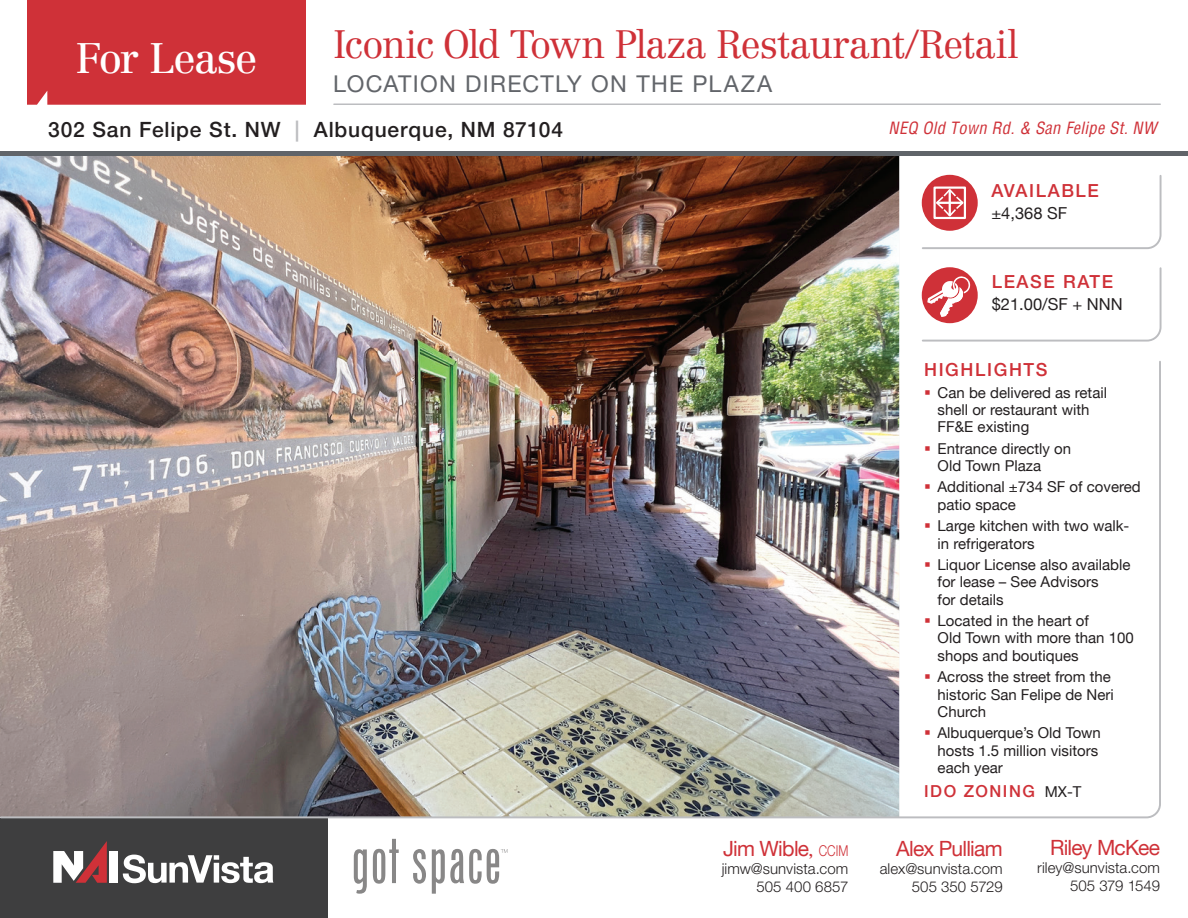
<style>
.page{position:relative;width:1188px;height:918px;background:#fff}
.page>*{position:absolute;margin:0;border:0;box-sizing:border-box;transform-origin:0 0}
.t1{font:42px "Centennial LT Std";letter-spacing:-.04em;color:#fff}
.t2{font:300 39px "Centennial LT Std";letter-spacing:-.03em;color:#cf3138}
.t3{font:23.25px "Helvetica Neue LT Std";letter-spacing:.055em;color:#62656a}
.t4{font:500 21px "Helvetica Neue LT";letter-spacing:.04em;color:#231f20}
.t5{font:21px "Helvetica Neue LT";letter-spacing:-.035em;color:#cf3138}
.t6{font:500 18px "Helvetica Neue LT";letter-spacing:.09em;color:#cf3138}
.t7{font:italic condensed 16.5px "Helvetica";color:#cf3138}
.t8{font:16.5px "Helvetica Neue LT";color:#231f20}
.t9{font:500 16.5px "Helvetica Neue LT";letter-spacing:.095em;color:#cf3138}
.t10{font:15px/17.2px "Helvetica Neue LT";color:#231f20}
.t11{font:300 15px/18px "Helvetica Neue LT Std";letter-spacing:.005em;color:#231f20;text-align:right}
.s1{color:#bcbdc0}
.s2{font-family:"Centennial LT Std";font-weight:300}
.s3{font-family:"Helvetica Neue LT Std";font-weight:300;font-size:15px}
.s4{font-weight:400;font-size:15px;color:#231f20}
</style>
<div class="page">
<img style="left:0;top:156px;width:899px;height:204px">
<div style="left:0;top:818px;width:327px;height:100px;background:#3e3e3f"></div>
<div style="left:110px;top:851px;width:8px;height:32px;background:#fff"></div>
<svg style="left:53px;top:841px;width:54px;height:42px"></svg>
<svg style="left:123px;top:855px;width:150px;height:28px"></svg>
<svg style="left:354px;top:839px;width:153px;height:55px"></svg>
<hr style="left:334px;top:104px;width:826px;height:1px;background:#bcbdc0">
<div style="left:27px;top:0;width:279px;height:105px;background:#cf3138"></div>
<div style="left:0;top:151px;width:1188px;height:5px;background:#606469"></div>
<img style="left:0;top:360px;width:1161px;height:459px">
<svg style="left:921px;top:174px;width:241px;height:75px"></svg>
<svg style="left:921px;top:267px;width:241px;height:75px"></svg>
<svg style="left:925px;top:390px;width:5px;height:4px"></svg>
<svg style="left:925px;top:446px;width:5px;height:4px"></svg>
<svg style="left:925px;top:485px;width:5px;height:4px"></svg>
<svg style="left:925px;top:524px;width:5px;height:4px"></svg>
<svg style="left:925px;top:562px;width:5px;height:5px"></svg>
<svg style="left:925px;top:619px;width:5px;height:4px"></svg>
<svg style="left:925px;top:675px;width:5px;height:4px"></svg>
<svg style="left:925px;top:731px;width:5px;height:4px"></svg>
<h2 class="t2" style="left:333px;top:21px;width:686px">Iconic Old Town Plaza Restaurant/Retail</h2>
<h3 class="t3" style="left:333px;top:70px;width:441px">LOCATION DIRECTLY ON THE PLAZA</h3>
<h3 class="t4" style="left:48px;top:117px;width:516px">302 San Felipe St. NW <span class="s1">|</span> Albuquerque, NM 87104</h3>
<h1 class="t1" style="left:75px;top:34px;width:184px">For Lease</h1>
<p class="t7" style="left:889px;top:118px;width:274px">NEQ Old Town Rd.&amp; San Felipe St.NW</p>
<p class="t6" style="left:991px;top:180px;width:109px">AVAILABLE</p>
<p class="t8" style="left:991px;top:203px;width:77px">±4,368 SF</p>
<p class="t6" style="left:992px;top:271px;width:123px">LEASE RATE</p>
<p class="t8" style="left:992px;top:294px;width:132px">$21.00/SF + NNN</p>
<h3 class="t5" style="left:723px;top:836px;width:127px">Jim Wible<span class="s2">,</span> <span class="s3">CCIM</span></h3>
<p class="t11" style="left:722px;top:859px;width:128px">jimw@sunvista.com<br>505 400 6857</p>
<p class="t6" style="left:924px;top:359px;width:125px">HIGHLIGHTS</p>
<p class="t10" style="left:938px;top:383px;width:171px">Can be delivered as retail shell or restaurant with<br>FF&amp;E existing</p>
<p class="t10" style="left:938px;top:440px;width:135px">Entrance directly on<br>Old Town Plaza</p>
<p class="t10" style="left:938px;top:478px;width:205px">Additional ±734 SF of covered patio space</p>
<p class="t10" style="left:938px;top:517px;width:193px">Large kitchen with two walk&shy;in refrigerators</p>
<p class="t10" style="left:938px;top:556px;width:194px">Liquor License also available for lease – See Advisors<br>for details</p>
<p class="t10" style="left:938px;top:612px;width:198px">Located in the heart of<br>Old Town with more than 100 shops and boutiques</p>
<p class="t10" style="left:938px;top:668px;width:178px">Across the street from the historic San Felipe de Neri<br>Church</p>
<p class="t10" style="left:938px;top:724px;width:165px">Albuquerque’s Old Town hosts 1.5 million visitors each year</p>
<p class="t9" style="left:924px;top:781px;width:159px">IDO ZONING <span class="s4">MX-T</span></p>
<h3 class="t5" style="left:896px;top:836px;width:108px">Alex Pulliam</h3>
<p class="t11" style="left:880px;top:859px;width:125px">alex@sunvista.com<br>505 350 5729</p>
<h3 class="t5" style="left:1050px;top:835px;width:112px">Riley McKee</h3>
<p class="t11" style="left:1037px;top:858px;width:124px">riley@sunvista.com<br>505 379 1549</p>
</div>
